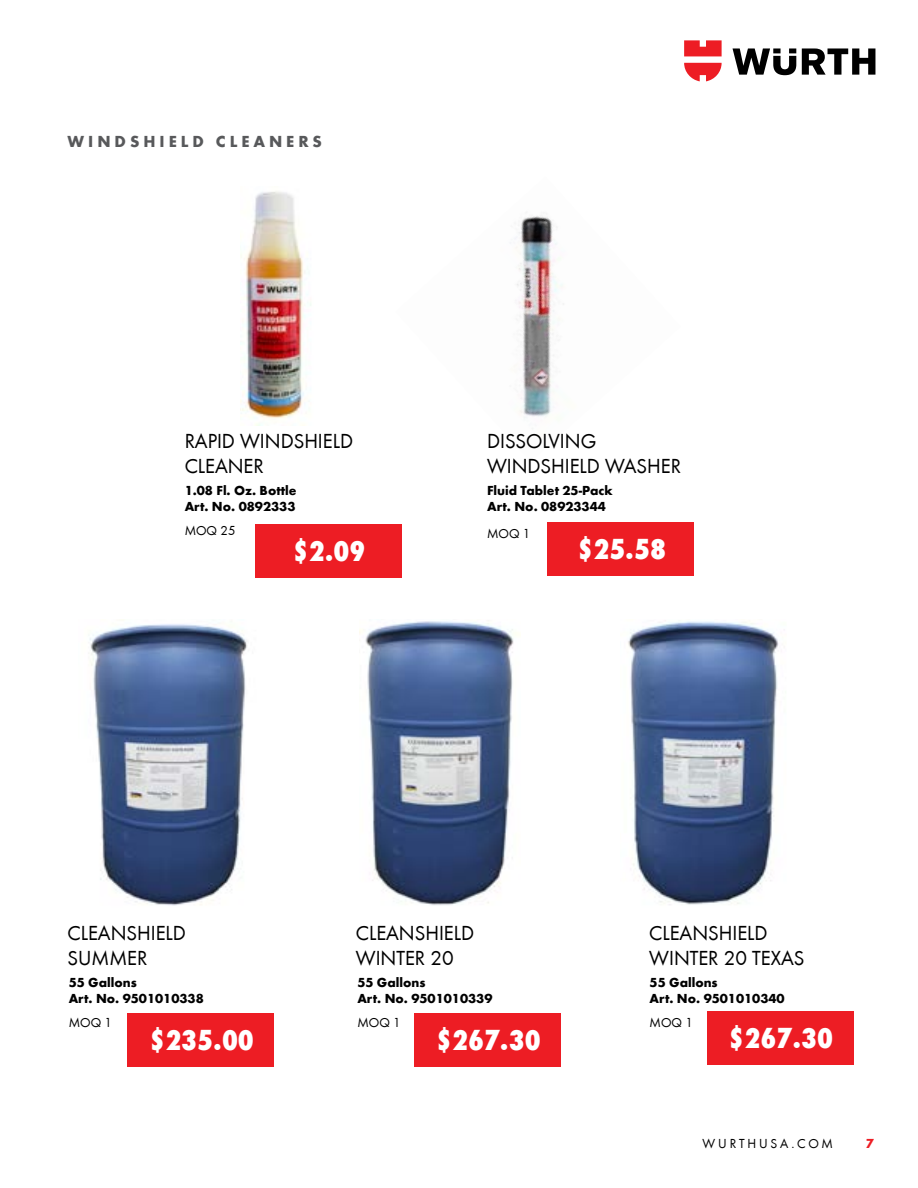
<style>
.page{position:relative;width:918px;height:1188px;background:#fff}
.page>*{position:absolute;margin:0;border:0;box-sizing:border-box;transform-origin:0 0}
.t1{font:30px "Wuerth Extra Bold Cond Caps";color:#fff}
.t2{font:21px/25.2px "Wuerth";color:#000}
.t3{font:700 16.5px "Wuerth";letter-spacing:.24em;color:#58595b}
.t4{font:700 13.5px/16.2px "Wuerth";color:#000}
.t5{font:13.5px "Wuerth";color:#000}
.t6{font:13.5px "Wuerth";letter-spacing:.205em;color:#000}
.t7{font:700 13.5px "Wuerth";color:#ed1d24}
</style>
<div class="page">
<svg style="left:733px;top:48px;width:142px;height:27px"></svg>
<svg style="left:684px;top:40px;width:38px;height:41px"></svg>
<img style="left:515px;top:216px;width:49px;height:202px">
<div style="left:255px;top:524px;width:147px;height:53px;background:#ed1d24"></div>
<div style="left:548px;top:522px;width:146px;height:54px;background:#ed1d24"></div>
<img style="left:241px;top:191px;width:70px;height:234px">
<div style="left:128px;top:1013px;width:146px;height:53px;background:#ed1d24"></div>
<div style="left:414px;top:1013px;width:147px;height:53px;background:#ed1d24"></div>
<div style="left:707px;top:1011px;width:146px;height:54px;background:#ed1d24"></div>
<img style="left:90px;top:624px;width:157px;height:282px">
<img style="left:359px;top:621px;width:160px;height:285px">
<img style="left:628px;top:621px;width:151px;height:284px">
<p class="t3" style="left:68px;top:129px;width:256px">WINDSHIELD CLEANERS</p>
<h2 class="t2" style="left:185px;top:427px;width:170px">RAPID WINDSHIELD<br>CLEANER</h2>
<h2 class="t2" style="left:487px;top:427px;width:195px">DISSOLVING<br>WINDSHIELD WASHER</h2>
<p class="t4" style="left:185px;top:481px;width:113px">1.08 Fl. Oz. Bottle<br>Art. No. 0892333</p>
<h1 class="t1" style="left:293px;top:530px;width:74px">$2.09</h1>
<p class="t5" style="left:185px;top:522px;width:52px">MOQ 25</p>
<p class="t4" style="left:487px;top:481px;width:127px">Fluid Tablet 25-Pack<br>Art. No. 08923344</p>
<h1 class="t1" style="left:577px;top:528px;width:90px">$25.58</h1>
<p class="t5" style="left:487px;top:525px;width:45px">MOQ 1</p>
<h2 class="t2" style="left:68px;top:919px;width:120px">CLEANSHIELD<br>SUMMER</h2>
<h2 class="t2" style="left:356px;top:919px;width:120px">CLEANSHIELD<br>WINTER 20</h2>
<h2 class="t2" style="left:649px;top:919px;width:157px">CLEANSHIELD<br>WINTER 20 TEXAS</h2>
<p class="t4" style="left:69px;top:973px;width:137px">55 Gallons<br>Art. No. 9501010338</p>
<h1 class="t1" style="left:149px;top:1019px;width:106px">$235.00</h1>
<p class="t5" style="left:69px;top:1014px;width:45px">MOQ 1</p>
<p class="t4" style="left:357px;top:973px;width:137px">55 Gallons<br>Art. No. 9501010339</p>
<h1 class="t1" style="left:436px;top:1019px;width:106px">$267.30</h1>
<p class="t5" style="left:357px;top:1014px;width:45px">MOQ 1</p>
<p class="t4" style="left:650px;top:973px;width:137px">55 Gallons<br>Art. No. 9501010340</p>
<h1 class="t1" style="left:729px;top:1017px;width:106px">$267.30</h1>
<p class="t5" style="left:650px;top:1014px;width:45px">MOQ 1</p>
<p class="t6" style="left:703px;top:1134px;width:132px">WURTHUSA.COM</p>
<p class="t7" style="left:866px;top:1134px;width:10px">7</p>
</div>
